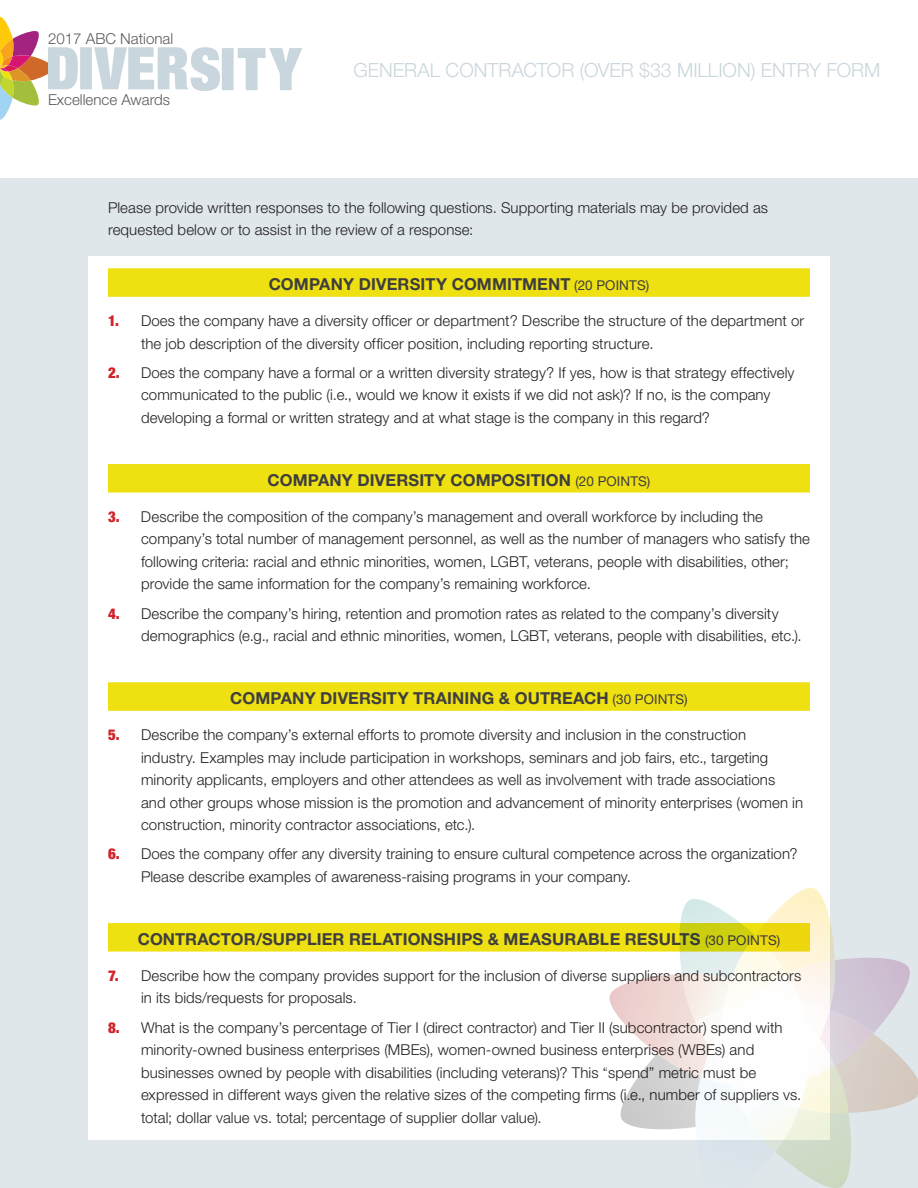
<style>
.page{position:relative;width:918px;height:1188px;background:#fff}
.page>*{position:absolute;margin:0;border:0;box-sizing:border-box;transform-origin:0 0}
.Questionaire{font:300 19.5px "Helvetica Neue LT Std";color:#c9d6dd}
.t1{font:700 16.5px "Helvetica Neue LT Std";letter-spacing:.005em;color:#3e3e3f}
.Questionaire-2{font:300 15.15px "Helvetica Neue LT Std";color:#5c5c5f}
.Questionaire-3{font:300 15px/22.5px "Helvetica Neue LT Std";letter-spacing:.005em;color:#231f20}
.s1{font-weight:400;font-size:13.5px}
.s2{font-weight:900;font-stretch:condensed;color:#d1232a}
</style>
<div class="page">
<div style="left:0;top:179px;width:918px;height:1009px;background:#dfe7eb"></div>
<div style="left:88px;top:256px;width:742px;height:884px;background:#fff"></div>
<div style="left:108px;top:268px;width:702px;height:29px;background:#eee011"></div>
<div style="left:108px;top:464px;width:702px;height:29px;background:#eee011"></div>
<div style="left:108px;top:682px;width:702px;height:29px;background:#eee011"></div>
<div style="left:108px;top:923px;width:702px;height:29px;background:#eee011"></div>
<svg style="left:606px;top:888px;width:312px;height:300px"></svg>
<img style="left:722px;top:1000px;width:87px;height:87px">
<svg style="left:0;top:17px;width:302px;height:103px"></svg>
<p class="Questionaire-2" style="left:48px;top:29px;width:127px">2017 ABC National</p>
<p class="Questionaire-2" style="left:48px;top:91px;width:124px">Excellence Awards</p>
<p class="Questionaire" style="left:353px;top:58px;width:529px">GENERAL CONTRACTOR (OVER $33 MILLION) ENTRY FORM</p>
<p class="Questionaire-3" style="left:108px;top:196px;width:662px">Please provide written responses to the following questions. Supporting materials may be provided as requested below or to assist in the review of a response:</p>
<p class="t1" style="left:269px;top:274px;width:382px">COMPANY DIVERSITY COMMITMENT <span class="s1">(20 POINTS)</span></p>
<p class="Questionaire-3" style="left:141px;top:309px;width:665px;text-indent:-33px"><span class="s2">1.</span> Does the company have a diversity officer or department? Describe the structure of the department or the job description of the diversity officer position, including reporting structure.</p>
<p class="Questionaire-3" style="left:141px;top:361px;width:655px;text-indent:-33px"><span class="s2">2.</span> Does the company have a formal or a written diversity strategy? If yes, how is that strategy effectively communicated to the public (i.e., would we know it exists if we did not ask)? If no, is the company developing a formal or written strategy and at what stage is the company in this regard?</p>
<p class="t1" style="left:268px;top:470px;width:384px">COMPANY DIVERSITY COMPOSITION <span class="s1">(20 POINTS)</span></p>
<p class="Questionaire-3" style="left:141px;top:505px;width:671px;text-indent:-33px"><span class="s2">3.</span> Describe the composition of the company’s management and overall workforce by including the company’s total number of management personnel, as well as the number of managers who satisfy the following criteria: racial and ethnic minorities, women, LGBT, veterans, people with disabilities, other; provide the same information for the company’s remaining workforce.</p>
<p class="Questionaire-3" style="left:141px;top:602px;width:662px;text-indent:-33px"><span class="s2">4.</span> Describe the company’s hiring, retention and promotion rates as related to the company’s diversity demographics (e.g., racial and ethnic minorities, women, LGBT, veterans, people with disabilities, etc.).</p>
<p class="t1" style="left:230px;top:688px;width:459px">COMPANY DIVERSITY TRAINING &amp; OUTREACH <span class="s1">(30 POINTS)</span></p>
<p class="Questionaire-3" style="left:141px;top:723px;width:664px;text-indent:-33px"><span class="s2">5.</span> Describe the company’s external efforts to promote diversity and inclusion in the construction industry. Examples may include participation in workshops, seminars and job fairs, etc., targeting minority applicants, employers and other attendees as well as involvement with trade associations and other groups whose mission is the promotion and advancement of minority enterprises (women in construction, minority contractor associations, etc.).</p>
<p class="Questionaire-3" style="left:141px;top:842px;width:658px;text-indent:-33px"><span class="s2">6.</span> Does the company offer any diversity training to ensure cultural competence across the organization?<br>Please describe examples of awareness-raising programs in your company.</p>
<p class="t1" style="left:138px;top:929px;width:644px">CONTRACTOR/SUPPLIER RELATIONSHIPS &amp; MEASURABLE RESULTS <span class="s1">(30 POINTS)</span></p>
<p class="Questionaire-3" style="left:141px;top:964px;width:662px;text-indent:-33px"><span class="s2">7.</span> Describe how the company provides support for the inclusion of diverse suppliers and subcontractors in its bids/requests for proposals.</p>
<p class="Questionaire-3" style="left:141px;top:1016px;width:662px;text-indent:-33px"><span class="s2">8.</span> What is the company’s percentage of Tier I (direct contractor) and Tier II (subcontractor) spend with minority-owned business enterprises (MBEs), women-owned business enterprises (WBEs) and businesses owned by people with disabilities (including veterans)? This “spend” metric must be expressed in different ways given the relative sizes of the competing firms (i.e., number of suppliers vs. total; dollar value vs. total; percentage of supplier dollar value).</p>
</div>
